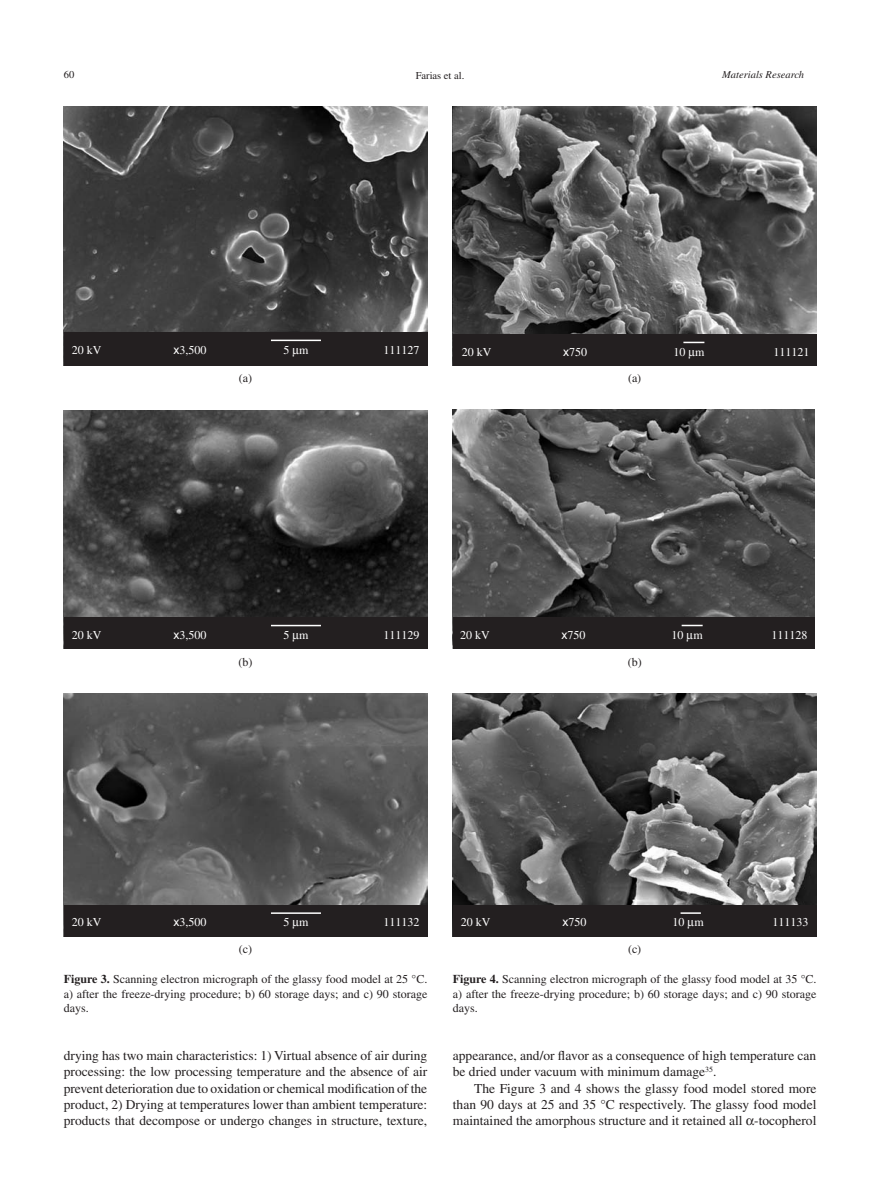
<style>
.page{position:relative;width:893px;height:1191px;background:#fff}
.page>*{position:absolute;margin:0;border:0;box-sizing:border-box;transform-origin:0 0}
.Corpo{font:13.5px/16.2px "Times";color:#231f20;text-align:justify}
.Figura{font:12px/14.4px "Times";color:#231f20;text-align:justify}
.t1{font:12px "Times";color:#fff}
.t2{font:italic 10.5px "Times";color:#231f20}
.t3{font:10.5px "Times";color:#231f20}
.s1{font-family:"Arial"}
.s2{font-weight:700}
</style>
<div class="page">
<img style="left:64px;top:107px;width:363px;height:225px">
<div style="left:64px;top:332px;width:363px;height:33px;background:#231f20"></div>
<hr style="left:271px;top:339px;width:50px;height:2px;background:#fff">
<img style="left:453px;top:106px;width:363px;height:228px">
<div style="left:453px;top:334px;width:363px;height:31px;background:#231f20"></div>
<svg style="left:683px;top:342px;width:21px;height:1px"></svg>
<img style="left:64px;top:410px;width:363px;height:207px">
<div style="left:64px;top:617px;width:363px;height:31px;background:#231f20"></div>
<hr style="left:271px;top:625px;width:50px;height:1px;background:#fff">
<img style="left:453px;top:409px;width:361px;height:208px">
<div style="left:453px;top:617px;width:362px;height:31px;background:#231f20"></div>
<svg style="left:682px;top:625px;width:21px;height:1px"></svg>
<img style="left:64px;top:693px;width:363px;height:212px">
<div style="left:64px;top:905px;width:363px;height:31px;background:#231f20"></div>
<hr style="left:271px;top:912px;width:50px;height:2px;background:#fff">
<img style="left:453px;top:693px;width:363px;height:212px">
<div style="left:453px;top:905px;width:363px;height:31px;background:#231f20"></div>
<hr style="left:680px;top:912px;width:21px;height:2px;background:#fff">
<p class="t3" style="left:64px;top:69px;width:12px">60</p>
<p class="t3" style="left:416px;top:69px;width:50px">Farias et al.</p>
<p class="t2" style="left:722px;top:68px;width:83px">Materials Research</p>
<p class="t1" style="left:72px;top:343px;width:31px">20 kV</p>
<p class="t1" style="left:173px;top:343px;width:34px"><span class="s1">x</span>3,500</p>
<p class="t1" style="left:283px;top:343px;width:27px">5 m</p>
<p class="t1" style="left:383px;top:343px;width:38px">111127</p>
<p class="Figura" style="left:239px;top:371px;width:15px">(a)</p>
<p class="t1" style="left:462px;top:345px;width:31px">20 kV</p>
<p class="t1" style="left:563px;top:345px;width:25px"><span class="s1">x</span>750</p>
<p class="t1" style="left:673px;top:345px;width:33px">10 m</p>
<p class="t1" style="left:773px;top:345px;width:37px">111121</p>
<p class="Figura" style="left:628px;top:371px;width:15px">(a)</p>
<p class="t1" style="left:72px;top:628px;width:31px">20 kV</p>
<p class="t1" style="left:173px;top:628px;width:35px"><span class="s1">x</span>3,500</p>
<p class="t1" style="left:283px;top:628px;width:27px">5 m</p>
<p class="t1" style="left:383px;top:628px;width:38px">111129</p>
<p class="Figura" style="left:239px;top:654px;width:15px">(b)</p>
<p class="t1" style="left:460px;top:628px;width:31px">20 kV</p>
<p class="t1" style="left:561px;top:628px;width:25px"><span class="s1">x</span>750</p>
<p class="t1" style="left:671px;top:628px;width:33px">10 m</p>
<p class="t1" style="left:771px;top:628px;width:37px">111128</p>
<p class="Figura" style="left:628px;top:654px;width:15px">(b)</p>
<p class="t1" style="left:72px;top:915px;width:31px">20 kV</p>
<p class="t1" style="left:173px;top:915px;width:35px"><span class="s1">x</span>3,500</p>
<p class="t1" style="left:283px;top:915px;width:27px">5 m</p>
<p class="t1" style="left:383px;top:915px;width:38px">111132</p>
<p class="Figura" style="left:239px;top:941px;width:15px">(c)</p>
<p class="Figura" style="left:64px;top:972px;width:365px"><span class="s2">Figure 3.</span> Scanning electron micrograph of the glassy food model at 25 °C. a) after the freeze-drying procedure; b) 60 storage days; and c) 90 storage days.</p>
<p class="t1" style="left:461px;top:915px;width:31px">20 kV</p>
<p class="t1" style="left:562px;top:915px;width:25px"><span class="s1">x</span>750</p>
<p class="t1" style="left:672px;top:915px;width:33px">10 m</p>
<p class="t1" style="left:772px;top:915px;width:37px">111133</p>
<p class="Figura" style="left:628px;top:941px;width:15px">(c)</p>
<p class="Figura" style="left:453px;top:972px;width:365px"><span class="s2">Figure 4.</span> Scanning electron micrograph of the glassy food model at 35 °C. a) after the freeze-drying procedure; b) 60 storage days; and c) 90 storage days.</p>
<p class="Corpo" style="left:64px;top:1047px;width:365px">drying has two main characteristics: 1) Virtual absence of air during processing: the low processing temperature and the absence of air prevent deterioration due to oxidation or chemical modification of the product, 2) Drying at temperatures lower than ambient temperature: products that decompose or undergo changes in structure, texture,</p>
<p class="Corpo" style="left:453px;top:1047px;width:365px">appearance, and/or flavor as a consequence of high temperature can be dried under vacuum with minimum damage<sup>35</sup>.</p>
<p class="Corpo" style="left:453px;top:1079px;width:365px;text-indent:21px">The Figure 3 and 4 shows the glassy food model stored more than 90 days at 25 and 35 °C respectively. The glassy food model maintained the amorphous structure and it retained all -tocopherol</p>
</div>
